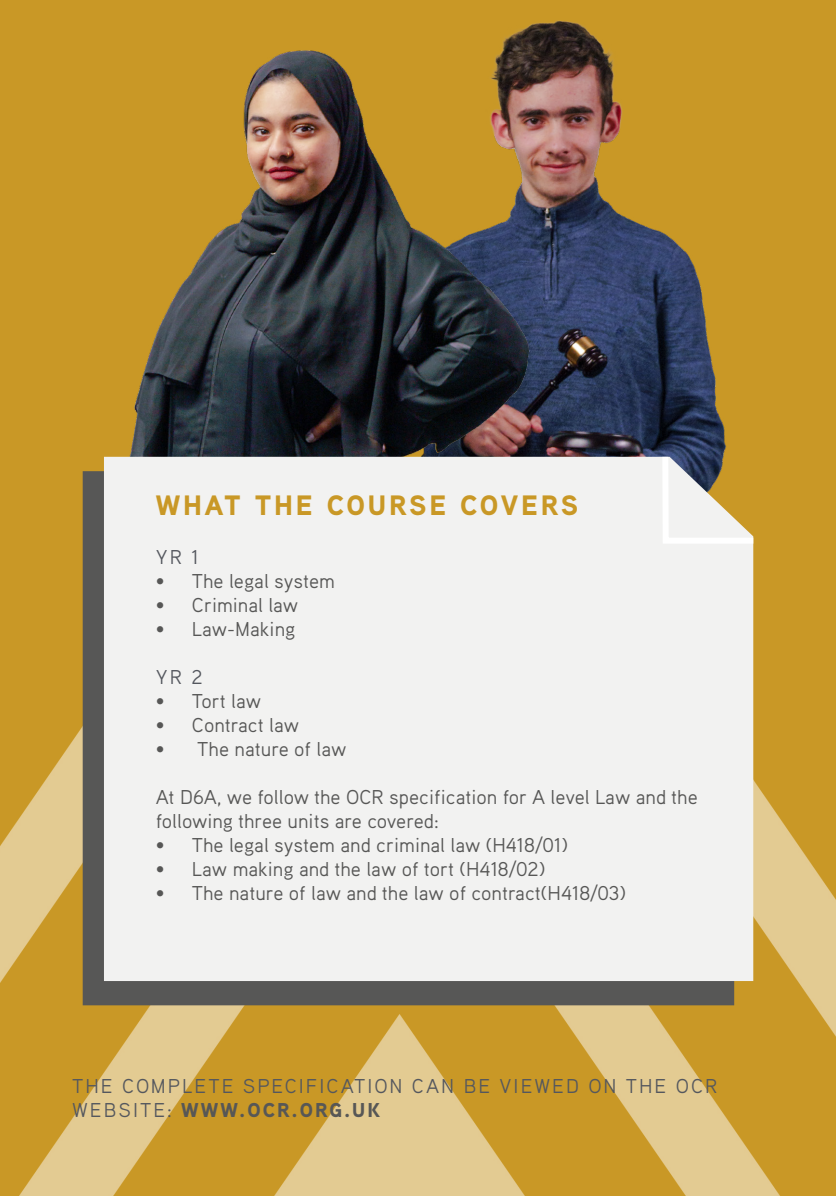
<style>
.page{position:relative;width:836px;height:1196px;background:#fff}
.page>*{position:absolute;margin:0;border:0;box-sizing:border-box;transform-origin:0 0}
.t1{font:900 28px "Aaux Next";letter-spacing:.1em;color:#c99826}
.t2{font:20px/24px "Aaux Pro";color:#575756}
.t3{font:20px "Aaux Pro";letter-spacing:.1em;color:#54575e}
.t4{font:900 20px "Aaux Next";letter-spacing:.1em;color:#575756}
.s1{font-family:"Aaux Pro";font-weight:400;color:#54575e}
</style>
<div class="page">
<div style="left:0;top:0;width:835px;height:1195px;background:#c99826"></div>
<img style="left:0;top:471px;width:835px;height:724px">
<img style="left:528px;top:20px;width:213px;height:968px">
<img style="left:129px;top:27px;width:407px;height:429px">
<div style="left:83px;top:471px;width:651px;height:534px;background:#575756"></div>
<div style="left:104px;top:456px;width:649px;height:524px;background:#f2f2f1"></div>
<svg style="left:659px;top:450px;width:100px;height:96px"></svg>
<h1 class="t1" style="left:156px;top:485px;width:423px">WHAT THE COURSE COVERS</h1>
<p class="t3" style="left:156px;top:544px;width:44px">YR 1</p>
<p class="t2" style="left:156px;top:568px;width:181px">• The legal system</p>
<p class="t2" style="left:156px;top:592px;width:144px">• Criminal law</p>
<p class="t2" style="left:156px;top:616px;width:141px">• Law-Making</p>
<p class="t3" style="left:156px;top:664px;width:48px">YR 2</p>
<p class="t2" style="left:156px;top:688px;width:107px">• Tort law</p>
<p class="t2" style="left:156px;top:712px;width:145px">• Contract law</p>
<p class="t2" style="left:156px;top:736px;width:192px">• The nature of law</p>
<p class="t2" style="left:156px;top:784px;width:543px">At D6A, we follow the OCR specification for A level Law and the following three units are covered:</p>
<p class="t2" style="left:156px;top:832px;width:413px">• The legal system and criminal law (H418/01)</p>
<p class="t2" style="left:156px;top:856px;width:391px">• Law making and the law of tort (H418/02)</p>
<p class="t2" style="left:156px;top:880px;width:471px">• The nature of law and the law of contract(H418/03)</p>
<p class="t3" style="left:72px;top:1073px;width:646px">THE COMPLETE SPECIFICATION CAN BE VIEWED ON THE OCR</p>
<p class="t4" style="left:72px;top:1095px;width:309px"><span class="s1">WEBSITE:</span> WWW.OCR.ORG.UK</p>
</div>
